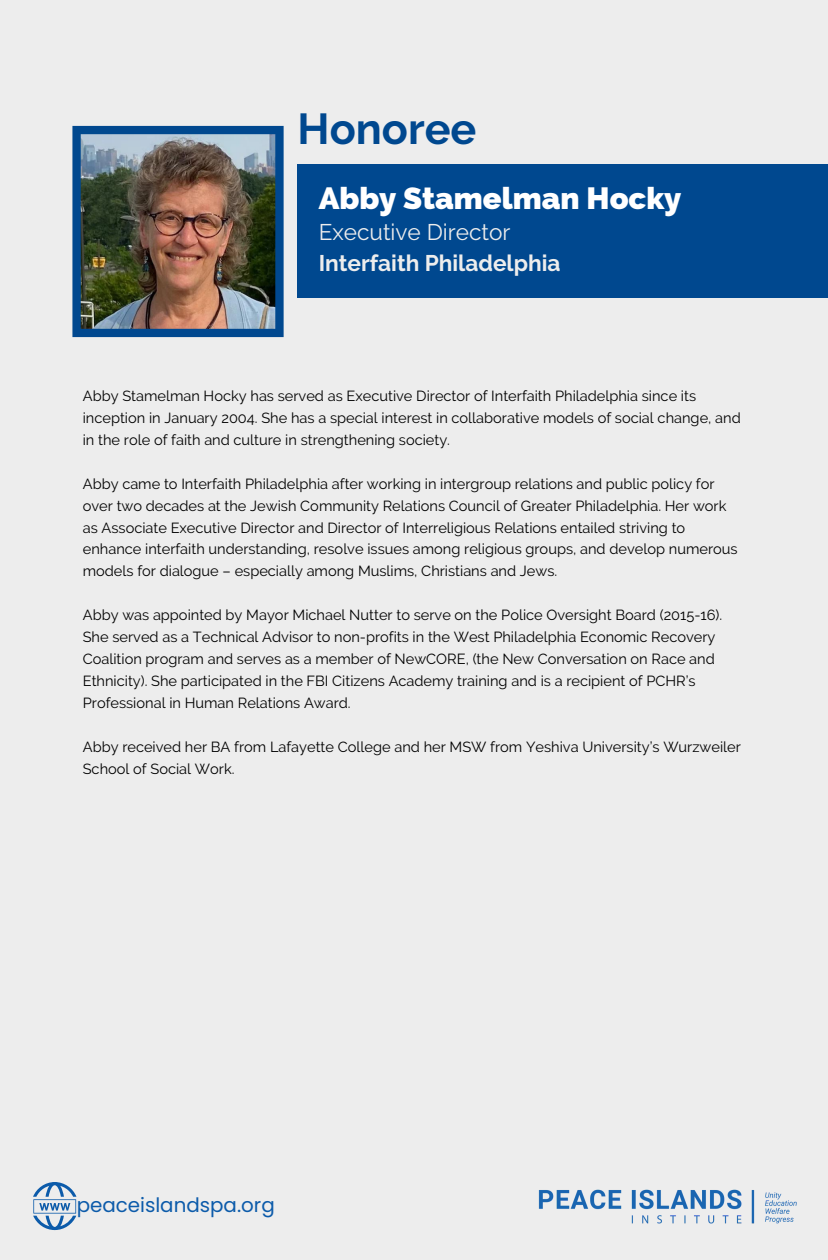
<style>
.page{position:relative;width:828px;height:1260px;background:#ededed}
.page>*{position:absolute;margin:0;border:0;box-sizing:border-box;transform-origin:0 0}
.t1{font:700 43.2px "Raleway";color:#00488f}
.t2{font:800 30.8px "Raleway";color:#fff}
.t3{font:700 22.6px "Raleway";color:#ededed}
.t4{font:22.6px "Raleway";color:#ededed}
.t5{font:19.8px "Poppins";color:#0c5baa}
.t6{font:14.6px/22px "Raleway";color:#000}
</style>
<div class="page">
<img style="left:72px;top:126px;width:212px;height:211px">
<div style="left:298px;top:164px;width:530px;height:134px;background:#00488f"></div>
<img style="left:538px;top:1189px;width:259px;height:35px">
<svg style="left:33px;top:1182px;width:43px;height:48px"></svg>
<h1 class="t1" style="left:298px;top:103px;width:180px">Honoree</h1>
<h2 class="t2" style="left:319px;top:180px;width:364px">Abby Stamelman Hocky</h2>
<h3 class="t4" style="left:319px;top:219px;width:193px">Executive Director</h3>
<h3 class="t3" style="left:319px;top:250px;width:243px">Interfaith Philadelphia</h3>
<p class="t6" style="left:83px;top:385px;width:660px">Abby Stamelman Hocky has served as Executive Director of Interfaith Philadelphia since its inception in January 2004. She has a special interest in collaborative models of social change, and in the role of faith and culture in strengthening society.</p>
<p class="t6" style="left:83px;top:473px;width:656px">Abby came to Interfaith Philadelphia after working in intergroup relations and public policy for over two decades at the Jewish Community Relations Council of Greater Philadelphia. Her work as Associate Executive Director and Director of Interreligious Relations entailed striving to enhance interfaith understanding, resolve issues among religious groups, and develop numerous models for dialogue – especially among Muslims, Christians and Jews.</p>
<p class="t6" style="left:83px;top:604px;width:641px">Abby was appointed by Mayor Michael Nutter to serve on the Police Oversight Board (2015-16).<br>She served as a Technical Advisor to non-profits in the West Philadelphia Economic Recovery Coalition program and serves as a member of NewCORE, (the New Conversation on Race and Ethnicity). She participated in the FBI Citizens Academy training and is a recipient of PCHR’s Professional in Human Relations Award.</p>
<p class="t6" style="left:83px;top:736px;width:660px">Abby received her BA from Lafayette College and her MSW from Yeshiva University’s Wurzweiler<br>School of Social Work.</p>
<h3 class="t5" style="left:77px;top:1191px;width:200px">peaceislandspa.org</h3>
</div>
